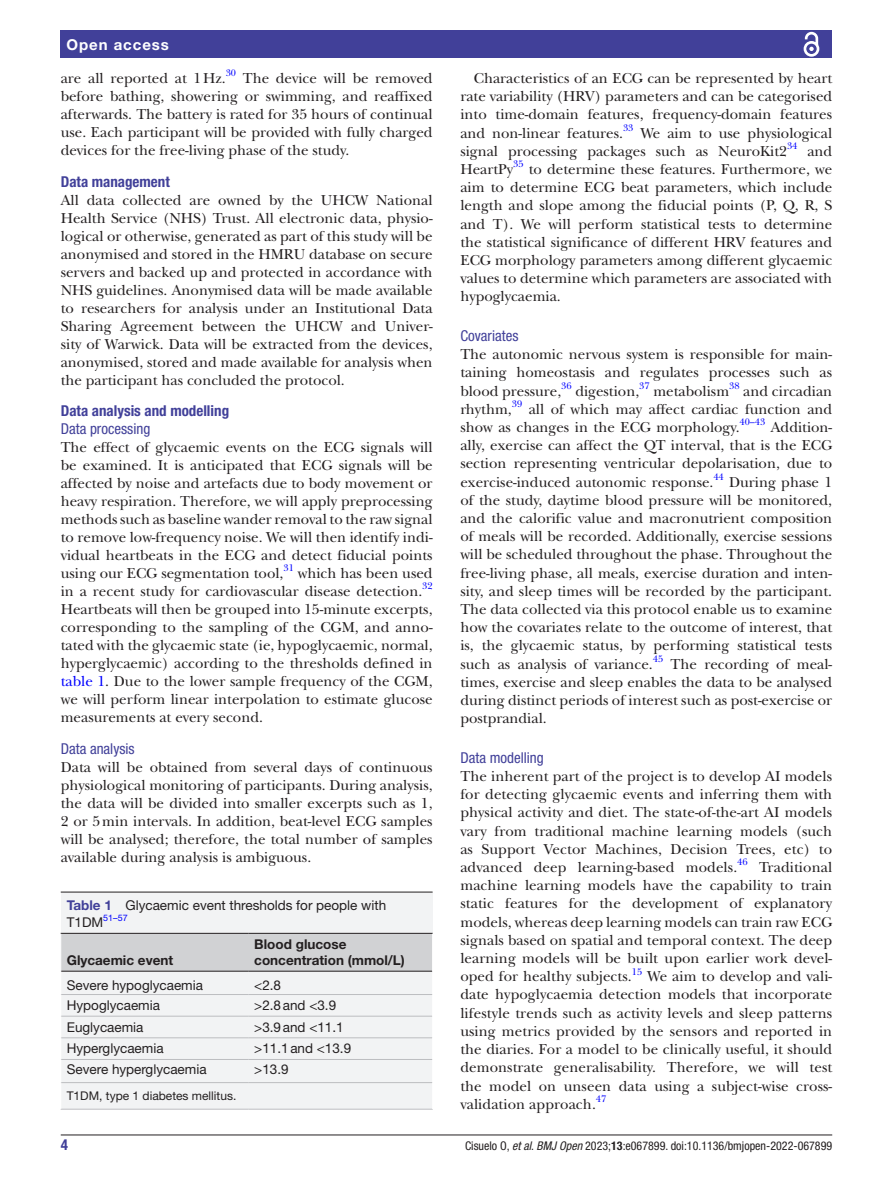
<style>
.page{position:relative;width:893px;height:1191px;background:#fff}
.page>*{position:absolute;margin:0;border:0;box-sizing:border-box;transform-origin:0 0}
.t1{font:15px/18.1px "New Baskerville";color:#231f20;text-align:justify}
.t2{font:condensed 15px "Helvetica Neue LT Std";color:#414099}
.t3{font:700 condensed 15px "Helvetica Neue LT Std";color:#414099}
.t4{font:700 15px "Helvetica Neue LT Std";letter-spacing:.065em;color:#fff}
.t5{font:13.5px "Helvetica Neue LT Std";color:#231f20}
.t6{font:700 13.5px/16.2px "Helvetica Neue LT Std";color:#231f20}
.t7{font:condensed 12px "Helvetica Neue LT Std";color:#231f20}
.t8{font:12px "Helvetica Neue LT Std";color:#231f20}
.t9{font:9.9px "New Baskerville";color:#00f}
.t10{font:9px "Helvetica Neue LT Std";color:#00f}
.s1{color:#00f}
.s2{font-weight:700;color:#414099}
.s3{font-size:13.5px;color:#231f20}
.s4{font-style:italic}
.s5{font-weight:700}
</style>
<div class="page">
<hr style="left:61px;top:1134px;width:771px;height:1px;background:#231f20">
<div style="left:61px;top:31px;width:771px;height:27px;background:#414099"></div>
<svg style="left:803px;top:31px;width:17px;height:26px"></svg>
<div style="left:61px;top:892px;width:372px;height:217px;background:#f2f3f4"></div>
<hr style="left:61px;top:891px;width:372px;height:1px;background:#231f20">
<hr style="left:61px;top:1109px;width:187px;height:1px;background:#bcbdc0">
<hr style="left:248px;top:1109px;width:185px;height:1px;background:#bcbdc0">
<svg style="left:60px;top:933px;width:373px;height:176px"></svg>
<p class="t4" style="left:66px;top:35px;width:104px">Open access</p>
<p class="t1" style="left:61px;top:69px;width:166px">are all reported at 1Hz.</p>
<p class="t9" style="left:226px;top:67px;width:12px">30</p>
<p class="t1" style="left:61px;top:69px;width:373px;text-indent:182px">The device will be removed before bathing, showering or swimming, and reaffixed afterwards. The battery is rated for 35 hours of continual use. Each participant will be provided with fully charged devices for the free-living phase of the study.</p>
<p class="t3" style="left:61px;top:172px;width:111px">Data management</p>
<p class="t1" style="left:61px;top:191px;width:373px">All data collected are owned by the UHCW National Health Service (NHS) Trust. All electronic data, physio&shy;logical or otherwise, generated as part of this study will be anonymised and stored in the HMRU database on secure servers and backed up and protected in accordance with NHS guidelines. Anonymised data will be made available to researchers for analysis under an Institutional Data Sharing Agreement between the UHCW and Univer&shy;sity of Warwick. Data will be extracted from the devices, anonymised, stored and made available for analysis when the participant has concluded the protocol.</p>
<p class="t3" style="left:61px;top:402px;width:170px">Data analysis and modelling</p>
<p class="t2" style="left:61px;top:420px;width:91px">Data processing</p>
<p class="t1" style="left:61px;top:438px;width:373px">The effect of glycaemic events on the ECG signals will be examined. It is anticipated that ECG signals will be affected by noise and artefacts due to body movement or heavy respiration. Therefore, we will apply preprocessing methods such as baseline wander removal to the raw signal to remove low-frequency noise. We will then identify indi&shy;vidual heartbeats in the ECG and detect fiducial points using our ECG segmentation tool,</p>
<p class="t9" style="left:283px;top:562px;width:12px">31</p>
<p class="t1" style="left:61px;top:564px;width:373px;text-indent:237px">which has been used in a recent study for cardiovascular disease detection.</p>
<p class="t9" style="left:422px;top:580px;width:12px">32</p>
<p class="t1" style="left:61px;top:600px;width:373px">Heartbeats will then be grouped into 15-minute excerpts, corresponding to the sampling of the CGM, and anno&shy;tated with the glycaemic state (ie, hypoglycaemic, normal, hyperglycaemic) according to the thresholds defined in <span class="s1">table 1</span>. Due to the lower sample frequency of the CGM, we will perform linear interpolation to estimate glucose measurements at every second.</p>
<p class="t2" style="left:61px;top:740px;width:75px">Data analysis</p>
<p class="t1" style="left:61px;top:758px;width:373px">Data will be obtained from several days of continuous physiological monitoring of participants. During analysis, the data will be divided into smaller excerpts such as 1, 2 or 5min intervals. In addition, beat-level ECG samples will be analysed; therefore, the total number of samples available during analysis is ambiguous.</p>
<p class="t5" style="left:67px;top:897px;width:321px"><span class="s2">Table 1</span> Glycaemic event thresholds for people with</p>
<p class="t10" style="left:67px;top:912px;width:62px"><span class="s3">T1DM</span>51–57</p>
<p class="t6" style="left:67px;top:952px;width:108px">Glycaemic event</p>
<p class="t6" style="left:254px;top:935px;width:152px">Blood glucose concentration (mmol/L)</p>
<p class="t5" style="left:67px;top:977px;width:138px">Severe hypoglycaemia</p>
<p class="t5" style="left:254px;top:977px;width:28px">&lt;2.8</p>
<p class="t5" style="left:67px;top:997px;width:95px">Hypoglycaemia</p>
<p class="t5" style="left:254px;top:997px;width:83px">&gt;2.8and &lt;3.9</p>
<p class="t5" style="left:67px;top:1019px;width:78px">Euglycaemia</p>
<p class="t5" style="left:254px;top:1019px;width:91px">&gt;3.9and &lt;11.1</p>
<p class="t5" style="left:67px;top:1040px;width:98px">Hyperglycaemia</p>
<p class="t5" style="left:254px;top:1040px;width:98px">&gt;11.1and &lt;13.9</p>
<p class="t5" style="left:67px;top:1060px;width:141px">Severe hyperglycaemia</p>
<p class="t5" style="left:254px;top:1060px;width:36px">&gt;13.9</p>
<p class="t8" style="left:67px;top:1088px;width:171px">T1DM, type 1 diabetes mellitus.</p>
<p class="t1" style="left:460px;top:69px;width:373px;text-indent:14px">Characteristics of an ECG can be represented by heart rate variability (HRV) parameters and can be categorised into time-domain features, frequency-domain features and non-linear features.</p>
<p class="t9" style="left:623px;top:122px;width:12px">33</p>
<p class="t1" style="left:460px;top:124px;width:373px;text-indent:180px">We aim to use physiological signal processing packages such as NeuroKit2</p>
<p class="t9" style="left:787px;top:140px;width:12px">34</p>
<p class="t1" style="left:807px;top:142px;width:26px">and</p>
<p class="t9" style="left:513px;top:158px;width:12px">35</p>
<p class="t1" style="left:460px;top:160px;width:373px;text-indent:68px">to determine these features. Furthermore, we aim to determine ECG beat parameters, which include length and slope among the fiducial points (P, Q, R, S and T). We will perform statistical tests to determine the statistical significance of different HRV features and ECG morphology parameters among different glycaemic values to determine which parameters are associated with hypoglycaemia.</p>
<p class="t2" style="left:460px;top:327px;width:60px">Covariates</p>
<p class="t1" style="left:460px;top:345px;width:373px">The autonomic nervous system is responsible for main&shy;taining homeostasis and regulates processes such as blood pressure,</p>
<p class="t1" style="left:460px;top:160px;width:54px">HeartPy</p>
<p class="t9" style="left:639px;top:380px;width:12px">37</p>
<p class="t9" style="left:561px;top:380px;width:12px">36</p>
<p class="t1" style="left:575px;top:382px;width:65px">digestion,</p>
<p class="t1" style="left:653px;top:382px;width:77px">metabolism</p>
<p class="t9" style="left:729px;top:380px;width:12px">38</p>
<p class="t1" style="left:743px;top:382px;width:90px">and circadian</p>
<p class="t1" style="left:460px;top:400px;width:53px">rhythm,</p>
<p class="t9" style="left:512px;top:398px;width:12px">39</p>
<p class="t1" style="left:460px;top:400px;width:373px;text-indent:68px">all of which may affect cardiac function and show as changes in the ECG morphology.</p>
<p class="t9" style="left:739px;top:416px;width:27px">40–43</p>
<p class="t1" style="left:460px;top:418px;width:373px;text-indent:310px">Addition&shy;ally, exercise can affect the QT interval, that is the ECG section representing ventricular depolarisation, due to exercise-induced autonomic response.</p>
<p class="t9" style="left:713px;top:471px;width:12px">44</p>
<p class="t1" style="left:460px;top:473px;width:373px;text-indent:269px">During phase 1 of the study, daytime blood pressure will be monitored, and the calorific value and macronutrient composition of meals will be recorded. Additionally, exercise sessions will be scheduled throughout the phase. Throughout the free-living phase, all meals, exercise duration and inten&shy;sity, and sleep times will be recorded by the participant.<br>The data collected via this protocol enable us to examine how the covariates relate to the outcome of interest, that is, the glycaemic status, by performing statistical tests such as analysis of variance.</p>
<p class="t9" style="left:653px;top:653px;width:12px">45</p>
<p class="t1" style="left:460px;top:655px;width:373px;text-indent:210px">The recording of meal&shy;times, exercise and sleep enables the data to be analysed during distinct periods of interest such as post-exercise or postprandial.</p>
<p class="t2" style="left:460px;top:749px;width:85px">Data modelling</p>
<p class="t1" style="left:460px;top:767px;width:373px">The inherent part of the project is to develop AI models for detecting glycaemic events and inferring them with physical activity and diet. The state-of-the-art AI models vary from traditional machine learning models (such as Support Vector Machines, Decision Trees, etc) to advanced deep learning-based models.</p>
<p class="t9" style="left:737px;top:856px;width:12px">46</p>
<p class="t1" style="left:460px;top:858px;width:373px;text-indent:299px">Traditional machine learning models have the capability to train static features for the development of explanatory models, whereas deep learning models can train raw ECG signals based on spatial and temporal context. The deep learning models will be built upon earlier work devel&shy;oped for healthy subjects.</p>
<p class="t9" style="left:632px;top:965px;width:12px">15</p>
<p class="t1" style="left:460px;top:967px;width:373px;text-indent:187px">We aim to develop and vali&shy;date hypoglycaemia detection models that incorporate lifestyle trends such as activity levels and sleep patterns using metrics provided by the sensors and reported in the diaries. For a model to be clinically useful, it should demonstrate generalisability. Therefore, we will test the model on unseen data using a subject-wise cross&shy;validation approach.</p>
<p class="t9" style="left:596px;top:1093px;width:12px">47</p>
<p class="t3" style="left:61px;top:1135px;width:9px">4</p>
<p class="t7" style="left:465px;top:1138px;width:369px">Cisuelo O, <span class="s4">et al</span>. <span class="s4">BMJ Open</span> 2023;<span class="s5">13</span>:e067899. doi:10.1136/bmjopen-2022-067899</p>
</div>
